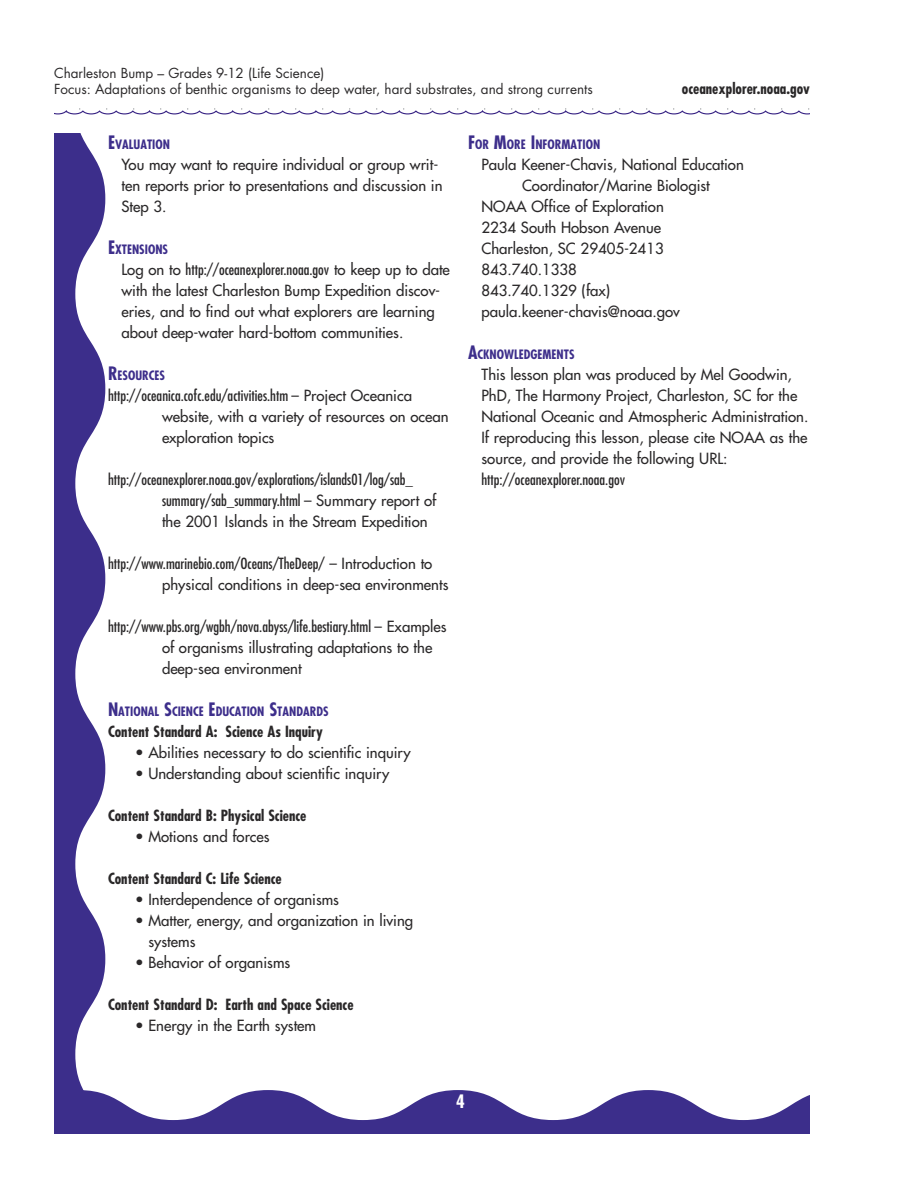
<style>
.page{position:relative;width:918px;height:1188px;background:#fff}
.page>*{position:absolute;margin:0;border:0;box-sizing:border-box;transform-origin:0 0}
.t1{font:700 condensed 18px "Futura";color:#fff}
.body_text_lists{font:15px/21px "Futura";color:#2a2829}
.references{font:15px/21px "Futura";color:#2a2829}
.ind_sub_txt_w_bullet{font:15px/21px "Futura";color:#2a2829}
.Standard_header{font:700 condensed 15px "Futura";color:#2a2829}
.references-2{font:condensed 15px/21px "Futura";color:#2a2829}
.body_text_lists-2{font:condensed 15px "Futura";color:#2a2829}
.t2{font:13.5px/16.2px "Futura";color:#2a2829}
.Sub_head{font:700 condensed 12.6px "Futura";color:#3d2e8b}
.s1{font-size:18px}
.s2{font-stretch:condensed}
.s3{font-stretch:normal}
</style>
<div class="page">
<svg style="left:54px;top:134px;width:51px;height:956px;fill:#3c2e8b"></svg>
<svg style="left:54px;top:1090px;width:756px;height:44px"></svg>
<svg style="left:54px;top:108px;width:756px;height:7px"></svg>
<p class="t2" style="left:54px;top:65px;width:540px">Charleston Bump – Grades 9-12 (Life Science)<br>Focus: Adaptations of benthic organisms to deep water, hard substrates, and strong currents</p>
<p class="Standard_header" style="left:682px;top:79px;width:130px">oceanexplorer.noaa.gov</p>
<p class="Sub_head" style="left:108px;top:137px;width:64px"><span class="s1">E</span>VALUATION</p>
<p class="body_text_lists" style="left:122px;top:154px;width:323px">You may want to require individual or group writ&shy;ten reports prior to presentations and discussion in<br>Step 3.</p>
<p class="Sub_head" style="left:108px;top:242px;width:62px"><span class="s1">E</span>XTENSIONS</p>
<p class="body_text_lists" style="left:122px;top:259px;width:330px">Log on to <span class="s2">http://oceanexplorer.noaa.gov</span> to keep up to date with the latest Charleston Bump Expedition discov&shy;eries, and to find out what explorers are learning about deep-water hard-bottom communities.</p>
<p class="Sub_head" style="left:108px;top:368px;width:59px"><span class="s1">R</span>ESOURCES</p>
<p class="references" style="left:162px;top:385px;width:288px;text-indent:-54px"><span class="s2">http://oceanica.cofc.edu/activities.htm</span> – Project Oceanica website, with a variety of resources on ocean exploration topics</p>
<p class="references-2" style="left:162px;top:469px;width:276px;text-indent:-54px">http://oceanexplorer.noaa.gov/explorations/islands01/log/sab_ summary/sab_summary.html <span class="s3">– Summary report of the 2001 Islands in the Stream Expedition</span></p>
<p class="references" style="left:162px;top:553px;width:288px;text-indent:-54px"><span class="s2">http://www.marinebio.com/Oceans/TheDeep/</span> – Introduction to physical conditions in deep-sea environments</p>
<p class="references" style="left:162px;top:616px;width:286px;text-indent:-54px"><span class="s2">http://www.pbs.org/wgbh/nova.abyss/life.bestiary.html</span> – Examples of organisms illustrating adaptations to the deep-sea environment</p>
<p class="Sub_head" style="left:108px;top:704px;width:222px"><span class="s1">N</span>ATIONAL <span class="s1">S</span>CIENCE <span class="s1">E</span>DUCATION <span class="s1">S</span>TANDARDS</p>
<p class="Standard_header" style="left:108px;top:722px;width:217px">Content Standard A: Science As Inquiry</p>
<p class="ind_sub_txt_w_bullet" style="left:135px;top:742px;width:277px">• Abilities necessary to do scientific inquiry</p>
<p class="ind_sub_txt_w_bullet" style="left:135px;top:763px;width:256px">• Understanding about scientific inquiry</p>
<p class="Standard_header" style="left:108px;top:806px;width:200px">Content Standard B: Physical Science</p>
<p class="ind_sub_txt_w_bullet" style="left:135px;top:826px;width:136px">• Motions and forces</p>
<p class="Standard_header" style="left:108px;top:869px;width:175px">Content Standard C: Life Science</p>
<p class="ind_sub_txt_w_bullet" style="left:135px;top:889px;width:206px">• Interdependence of organisms</p>
<p class="ind_sub_txt_w_bullet" style="left:148px;top:910px;width:266px;text-indent:-14px">• Matter, energy, and organization in living systems</p>
<p class="ind_sub_txt_w_bullet" style="left:135px;top:952px;width:157px">• Behavior of organisms</p>
<p class="Standard_header" style="left:108px;top:995px;width:247px">Content Standard D: Earth and Space Science</p>
<p class="ind_sub_txt_w_bullet" style="left:135px;top:1015px;width:183px">• Energy in the Earth system</p>
<p class="Sub_head" style="left:468px;top:137px;width:134px"><span class="s1">F</span>OR <span class="s1">M</span>ORE <span class="s1">I</span>NFORMATION</p>
<p class="body_text_lists" style="left:482px;top:154px;width:264px;text-align:center">Paula Keener-Chavis, National Education<br>Coordinator/Marine Biologist</p>
<p class="body_text_lists" style="left:482px;top:196px;width:184px">NOAA Office of Exploration</p>
<p class="body_text_lists" style="left:482px;top:217px;width:181px">2234 South Hobson Avenue</p>
<p class="body_text_lists" style="left:482px;top:238px;width:184px">Charleston, SC 29405-2413</p>
<p class="body_text_lists" style="left:482px;top:259px;width:97px">843.740.1338</p>
<p class="body_text_lists" style="left:482px;top:280px;width:130px">843.740.1329 (fax)</p>
<p class="body_text_lists" style="left:482px;top:301px;width:200px">paula.keener-chavis@noaa.gov</p>
<p class="Sub_head" style="left:468px;top:347px;width:108px"><span class="s1">A</span>CKNOWLEDGEMENTS</p>
<p class="body_text_lists" style="left:482px;top:364px;width:328px">This lesson plan was produced by Mel Goodwin, PhD, The Harmony Project, Charleston, SC for the National Oceanic and Atmospheric Administration.<br>If reproducing this lesson, please cite NOAA as the source, and provide the following URL:</p>
<p class="body_text_lists-2" style="left:482px;top:470px;width:145px">http://oceanexplorer.noaa.gov</p>
<p class="t1" style="left:456px;top:1090px;width:10px">4</p>
</div>
